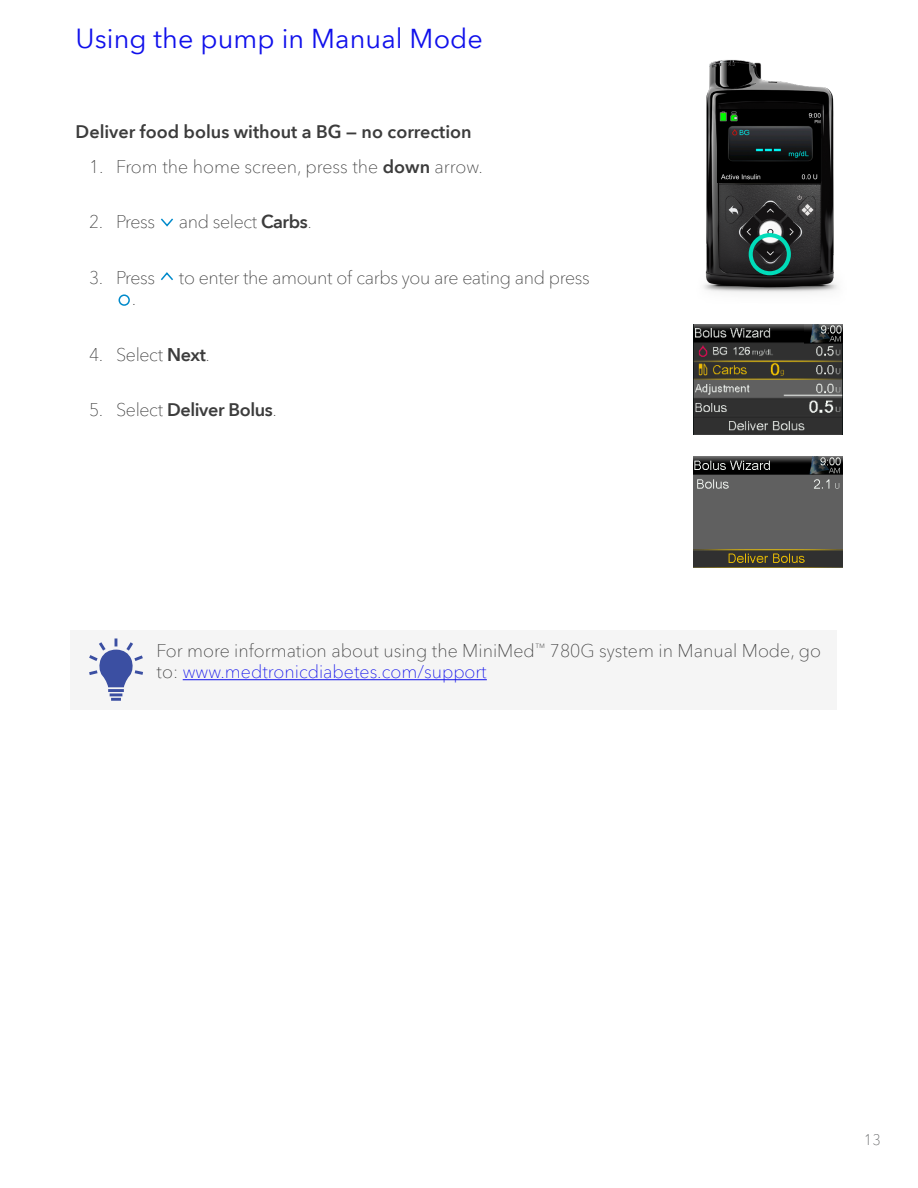
<style>
.page{position:relative;width:918px;height:1188px;background:#fff}
.page>*{position:absolute;margin:0;border:0;box-sizing:border-box;transform-origin:0 0}
.t1{font:27px "Avenir Next World";letter-spacing:.005em;color:#1010eb}
.t2{font:100 18px/21.6px "Avenir Next World";color:#3c3c3c}
.t3{font:100 18px "Avenir Next World";letter-spacing:-.02em;color:#3c3c3c}
.t4{font:600 18px "Avenir Next World";color:#3c3c3c}
.t5{font:600 18px "Avenir Next World";letter-spacing:-.02em;color:#3c3c3c}
.t6{font:100 15px "Avenir Next World";color:#58595b}
.s1{font-weight:600}
.s2{font-weight:100}
.s3{color:#1010eb}
</style>
<div class="page">
<svg style="left:161px;top:218px;width:12px;height:9px"></svg>
<svg style="left:161px;top:272px;width:12px;height:9px"></svg>
<div style="left:119px;top:294px;width:11px;height:12px;border:2px solid #008acb;border-radius:50%"></div>
<img style="left:694px;top:456px;width:148px;height:112px">
<div style="left:70px;top:630px;width:767px;height:80px;background:#f5f5f5"></div>
<hr style="left:183px;top:679px;width:304px;height:1px;background:#1010eb">
<svg style="left:89px;top:638px;width:54px;height:63px"></svg>
<img style="left:704px;top:59px;width:134px;height:234px">
<div style="left:749px;top:233px;width:42px;height:42px;border:4px solid #00dcb9;border-radius:50%"></div>
<img style="left:694px;top:324px;width:148px;height:110px">
<img style="left:805px;top:324px;width:37px;height:19px">
<div style="left:718px;top:110px;width:103px;height:73px;background:#000"></div>
<img style="left:719px;top:111px;width:102px;height:69px">
<h1 class="t1" style="left:76px;top:17px;width:409px">Using the pump in Manual Mode</h1>
<p class="t4" style="left:76px;top:121px;width:398px">Deliver food bolus without a BG — no correction</p>
<p class="t2" style="left:89px;top:156px;width:392px">1. From the home screen, press the <span class="s1">down</span> arrow.</p>
<p class="t2" style="left:89px;top:211px;width:68px">2. Press</p>
<p class="t3" style="left:179px;top:208px;width:131px">and select <span class="s1">Carbs</span>.</p>
<p class="t2" style="left:89px;top:267px;width:68px">3. Press</p>
<p class="t3" style="left:179px;top:263px;width:412px">to enter the amount of carbs you are eating and press</p>
<p class="t2" style="left:132px;top:288px;width:3px">.</p>
<p class="t2" style="left:89px;top:344px;width:119px">4. Select <span class="s1">Next</span>.</p>
<p class="t5" style="left:89px;top:399px;width:186px"><span class="s2">5. Select</span> Deliver Bolus<span class="s2">.</span></p>
<p class="t2" style="left:157px;top:640px;width:666px">For more information about using the MiniMed<sup>™</sup> 780G system in Manual Mode, go to: <span class="s3">www. medtronicdiabetes. com/support</span></p>
<p class="t6" style="left:864px;top:1128px;width:18px">13</p>
</div>
